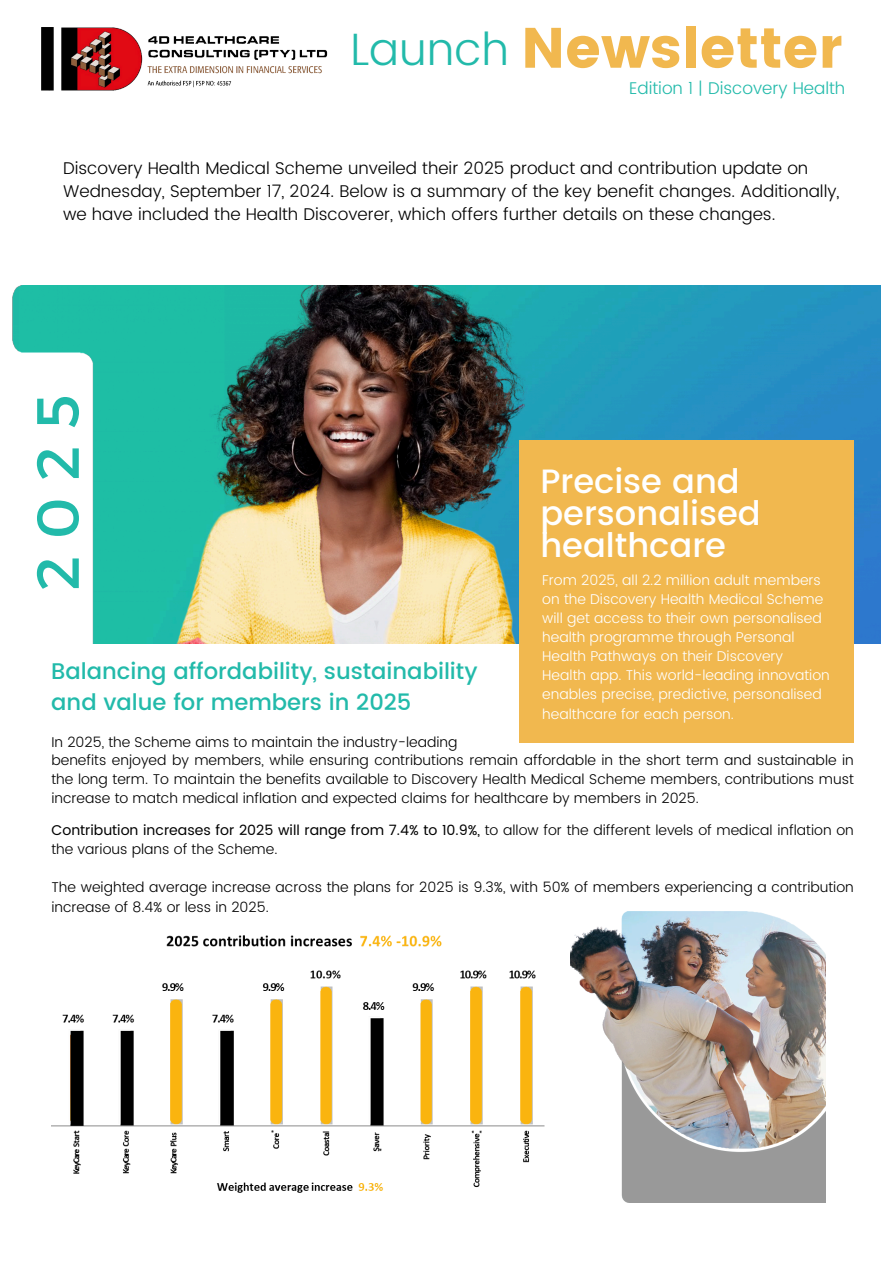
<style>
.page{position:relative;width:894px;height:1264px;background:#fff}
.page>*{position:absolute;margin:0;border:0;box-sizing:border-box;transform-origin:0 0}
.t1{font:59.4px "Montserrat";color:#22baaa}
.t2{font:56.7px "Poppins";color:#f1b84f}
.t3{font:300 45.3px "Poppins";color:#22baaa}
.t4{font:500 33.75px/31.8px "Poppins";color:#fff}
.t5{font:500 22.65px/30.8px "Poppins";color:#22baaa}
.t6{font:300 16.95px/23.4px "Poppins";color:#000}
.t7{font:300 16.95px "Poppins";color:#22baaa}
.t8{font:300 14.1px/19px "Poppins";color:#000}
.t9{font:300 14.1px/19px "Poppins";color:#fff}
.s1{font-weight:400}
</style>
<div class="page">
<img style="left:13px;top:285px;width:867px;height:358px">
<div style="left:519px;top:440px;width:334px;height:302px;background:#f1b84f"></div>
<img style="left:41px;top:27px;width:286px;height:63px">
<img style="left:570px;top:911px;width:255px;height:291px">
<img style="left:51px;top:935px;width:493px;height:258px">
<h6 class="t3" style="left:350px;top:23px;width:160px">Launch</h6>
<h6 class="t2" style="left:521px;top:15px;width:323px">Newsletter</h6>
<p class="t7" style="left:629px;top:79px;width:217px">Edition 1 | Discovery Health</p>
<p class="t6" style="left:63px;top:156px;width:777px">Discovery Health Medical Scheme unveiled their 2025 product and contribution update on<br>Wednesday, September 17, 2024. Below is a summary of the key benefit changes. Additionally, we have included the Health Discoverer, which offers further details on these changes.</p>
<p class="t1" style="left:19px;top:590px;width:198px;rotate:-90deg">2025</p>
<p class="t5" style="left:51px;top:656px;width:427px">Balancing affordability, sustainability and value for members in 2025</p>
<h5 class="t4" style="left:540px;top:465px;width:222px">Precise and personalised healthcare</h5>
<p class="t9" style="left:542px;top:570px;width:289px">From 2025, all 2.2 million adult members on the Discovery Health Medical Scheme will get access to their own personalised health programme through Personal Health Pathways on their Discovery Health app. This world-leading innovation enables precise, predictive, personalised healthcare for each person.</p>
<p class="t8" style="left:51px;top:732px;width:407px">In 2025, the Scheme aims to maintain the industry-leading</p>
<p class="t8" style="left:51px;top:750px;width:803px;text-align:justify">benefits enjoyed by members, while ensuring contributions remain affordable in the short term and sustainable in the long term. To maintain the benefits available to Discovery Health Medical Scheme members, contributions must increase to match medical inflation and expected claims for healthcare by members in 2025.</p>
<h2 class="t8" style="left:51px;top:820px;width:803px"><span class="s1">Contribution increases for 2025 will range from 7.4% to 10.9%,</span> to allow for the different levels of medical inflation on the various plans of the Scheme.</h2>
<h4 class="t8" style="left:51px;top:878px;width:803px">The weighted average increase across the plans for 2025 is 9.3%, with 50% of members experiencing a contribution increase of 8.4% or less in 2025.</h4>
</div>
